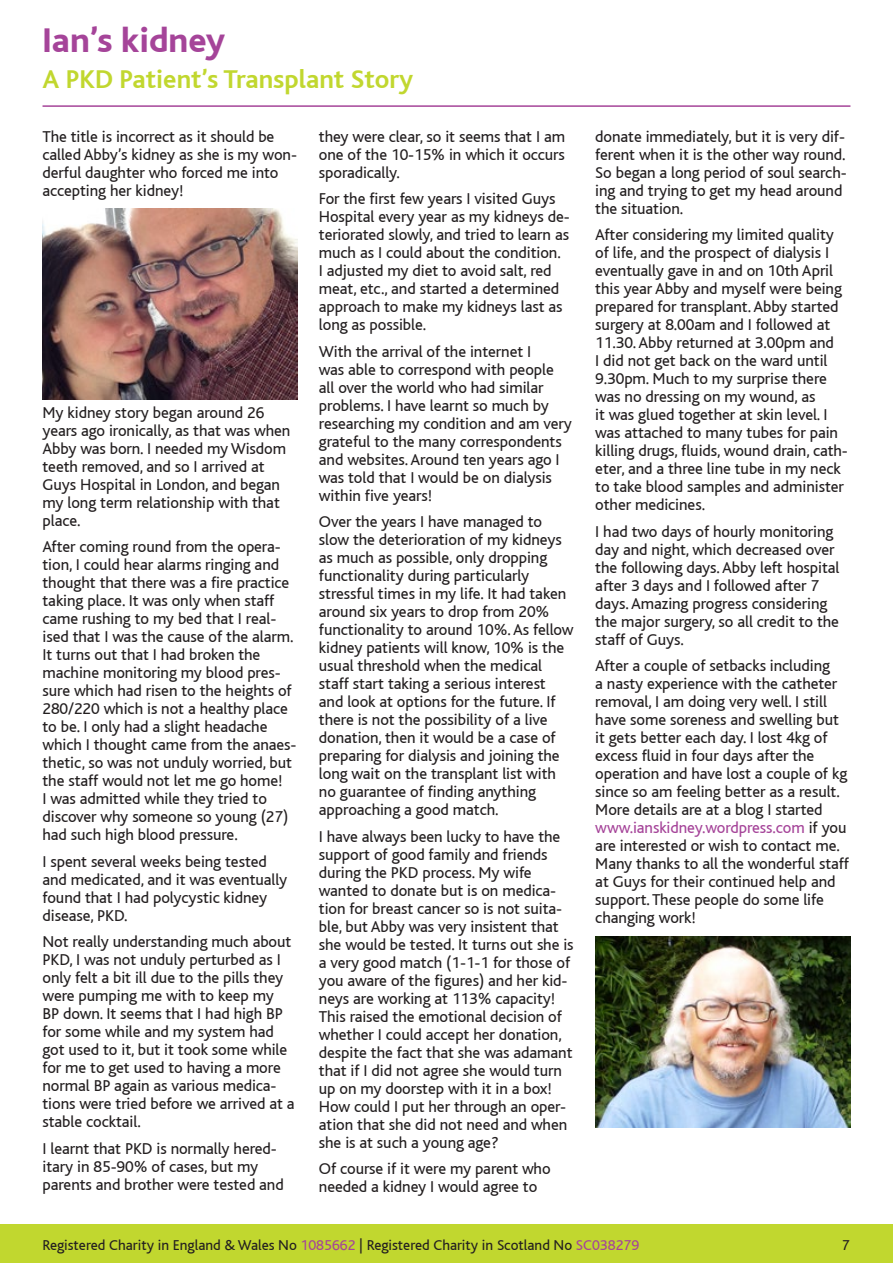
<style>
.page{position:relative;width:893px;height:1263px;background:#fff}
.page>*{position:absolute;margin:0;border:0;box-sizing:border-box;transform-origin:0 0}
.t1{font:800 36px "Bliss";color:#a54499}
.t2{font:700 27px "Bliss";color:#c1d72f}
.t3{font:16.5px/18px "Bliss";letter-spacing:-.005em;color:#231f20}
.t4{font:15px "Bliss";color:#231f20}
.s1{color:#a54499}
</style>
<div class="page">
<div style="left:0;top:1225px;width:893px;height:38px;background:#c1d72f"></div>
<hr style="left:43px;top:105px;width:807px;height:2px;background:#a54499">
<img style="left:43px;top:208px;width:255px;height:192px">
<img style="left:595px;top:936px;width:255px;height:191px">
<h1 class="t1" style="left:43px;top:21px;width:184px">Ian’s kidney</h1>
<h2 class="t2" style="left:43px;top:65px;width:372px">A PKD Patient’s Transplant Story</h2>
<p class="t3" style="left:43px;top:128px;width:256px">The title is incorrect as it should be called Abby’s kidney as she is my won&shy;derful daughter who forced me into accepting her kidney!</p>
<p class="t3" style="left:319px;top:128px;width:248px;text-align:justify">they were clear, so it seems that I am one of the 10-15% in which it occurs sporadically.</p>
<p class="t3" style="left:319px;top:190px;width:252px">For the first few years I visited Guys Hospital every year as my kidneys de&shy;teriorated slowly, and tried to learn as much as I could about the condition.<br>I adjusted my diet to avoid salt, red meat, etc., and started a determined approach to make my kidneys last as long as possible.</p>
<p class="t3" style="left:319px;top:343px;width:255px">With the arrival of the internet I<br>was able to correspond with people all over the world who had similar problems. I have learnt so much by researching my condition and am very grateful to the many correspondents and websites. Around ten years ago I was told that I would be on dialysis within five years!</p>
<p class="t3" style="left:319px;top:513px;width:256px">Over the years I have managed to slow the deterioration of my kidneys as much as possible, only dropping functionality during particularly stressful times in my life. It had taken around six years to drop from 20% functionality to around 10%. As fellow kidney patients will know, 10% is the usual threshold when the medical staff start taking a serious interest and look at options for the future. If there is not the possibility of a live donation, then it would be a case of preparing for dialysis and joining the long wait on the transplant list with no guarantee of finding anything approaching a good match.</p>
<p class="t3" style="left:319px;top:828px;width:256px">I have always been lucky to have the support of good family and friends during the PKD process. My wife wanted to donate but is on medica&shy;tion for breast cancer so is not suita&shy;ble, but Abby was very insistent that she would be tested. It turns out she is a very good match (1-1-1 for those of you aware of the figures) and her kid&shy;neys are working at 113% capacity!<br>This raised the emotional decision of whether I could accept her donation, despite the fact that she was adamant that if I did not agree she would turn up on my doorstep with it in a box!<br>How could I put her through an oper&shy;ation that she did not need and when she is at such a young age?</p>
<p class="t3" style="left:319px;top:1160px;width:233px">Of course if it were my parent who needed a kidney I would agree to</p>
<p class="t3" style="left:43px;top:404px;width:249px">My kidney story began around 26 years ago ironically, as that was when<br>Abby was born. I needed my Wisdom teeth removed, and so I arrived at<br>Guys Hospital in London, and began my long term relationship with that place.</p>
<p class="t3" style="left:43px;top:538px;width:256px">After coming round from the opera&shy;tion, I could hear alarms ringing and thought that there was a fire practice taking place. It was only when staff came rushing to my bed that I real&shy;ised that I was the cause of the alarm.<br>It turns out that I had broken the machine monitoring my blood pres&shy;sure which had risen to the heights of 280/220 which is not a healthy place to be. I only had a slight headache which I thought came from the anaes&shy;thetic, so was not unduly worried, but the staff would not let me go home!<br>I was admitted while they tried to discover why someone so young (27) had such high blood pressure.</p>
<p class="t3" style="left:43px;top:853px;width:246px">I spent several weeks being tested and medicated, and it was eventually found that I had polycystic kidney disease, PKD.</p>
<p class="t3" style="left:43px;top:933px;width:254px">Not really understanding much about<br>PKD, I was not unduly perturbed as I only felt a bit ill due to the pills they were pumping me with to keep my<br>BP down. It seems that I had high BP for some while and my system had got used to it, but it took some while for me to get used to having a more normal BP again as various medica&shy;tions were tried before we arrived at a stable cocktail.</p>
<p class="t3" style="left:43px;top:1140px;width:243px">I learnt that PKD is normally hered&shy;itary in 85-90% of cases, but my parents and brother were tested and</p>
<p class="t3" style="left:595px;top:128px;width:253px">donate immediately, but it is very dif&shy;ferent when it is the other way round.<br>So began a long period of soul search&shy;ing and trying to get my head around the situation.</p>
<p class="t3" style="left:595px;top:226px;width:254px">After considering my limited quality of life, and the prospect of dialysis I eventually gave in and on 10th April this year Abby and myself were being prepared for transplant. Abby started surgery at 8.00am and I followed at 11.30. Abby returned at 3.00pm and<br>I did not get back on the ward until 9.30pm. Much to my surprise there was no dressing on my wound, as<br>it was glued together at skin level. I was attached to many tubes for pain killing drugs, fluids, wound drain, cath&shy;eter, and a three line tube in my neck to take blood samples and administer other medicines.</p>
<p class="t3" style="left:595px;top:523px;width:246px">I had two days of hourly monitoring day and night, which decreased over the following days. Abby left hospital after 3 days and I followed after 7 days. Amazing progress considering the major surgery, so all credit to the staff of Guys.</p>
<p class="t3" style="left:595px;top:657px;width:255px">After a couple of setbacks including<br>a nasty experience with the catheter removal, I am doing very well. I still have some soreness and swelling but it gets better each day. I lost 4kg of excess fluid in four days after the operation and have lost a couple of kg since so am feeling better as a result.<br>More details are at a blog I started <span class="s1">www.ianskidney.wordpress.com</span> if you are interested or wish to contact me.<br>Many thanks to all the wonderful staff at Guys for their continued help and support. These people do some life changing work!</p>
<p class="t4" style="left:43px;top:1237px;width:598px">Registered Charity in England &amp; Wales No <span class="s1">1085662</span> | Registered Charity in Scotland No <span class="s1">SC038279</span></p>
<p class="t4" style="left:842px;top:1237px;width:9px">7</p>
</div>
